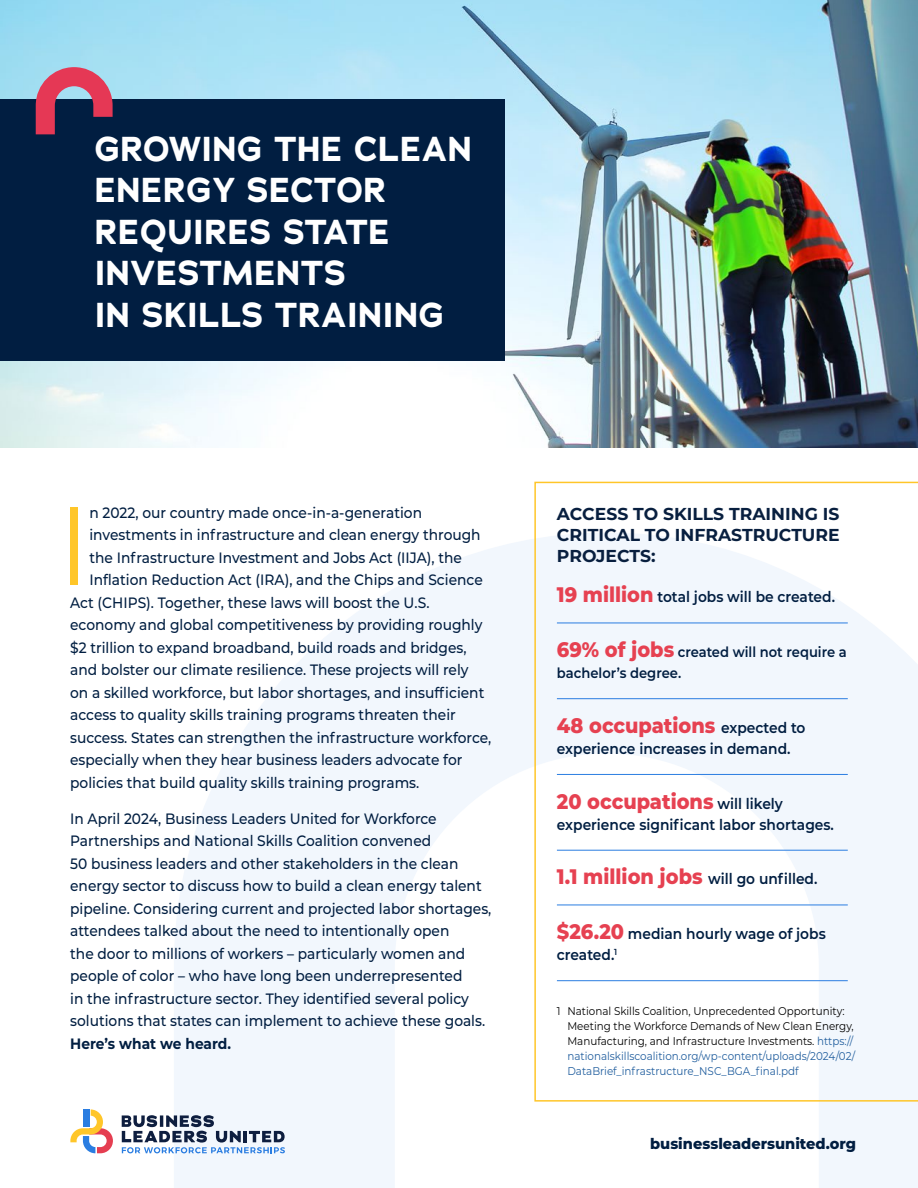
<style>
.page{position:relative;width:918px;height:1188px;background:#fff}
.page>*{position:absolute;margin:0;border:0;box-sizing:border-box;transform-origin:0 0}
.t1{font:111.45px "Montserrat";color:#ffc629;scale:.92 1}
.t2{font:700 34.5px/41.4px "Adrianna";letter-spacing:.015em;color:#fff}
.t3{font:800 21px "Montserrat";color:#e64151;scale:.92 1}
.t4{font:700 17.25px/21px "Montserrat";color:#081f3f;text-align:justify}
.t5{font:500 15px/22.5px "Montserrat";color:#011e41;scale:.92 1}
.t6{font:600 15px/21px "Montserrat";color:#011e41;scale:.92 1}
.t7{font:800 15px "Montserrat";color:#011e41}
.t8{font:700 15px "Montserrat";color:#011e41;scale:.92 1}
.t9{font:600 14.25px/21px "Montserrat";color:#011e41;scale:.92 1}
.t10{font:11.25px/15px "Montserrat";color:#000;scale:.92 1}
.s1{font-weight:800;font-size:21px;color:#e64151}
.s2{font-weight:600;font-size:15px;color:#011e41}
.s3{color:#215e9e}
</style>
<div class="page">
<img style="left:0;top:0;width:918px;height:447px">
<svg style="left:174px;top:539px;width:744px;height:649px;fill:#f2f7fd"></svg>
<svg style="left:534px;top:482px;width:384px;height:620px"></svg>
<div style="left:0;top:99px;width:505px;height:262px;background:#011e41"></div>
<svg style="left:36px;top:67px;width:77px;height:67px"></svg>
<svg style="left:122px;top:1115px;width:163px;height:38px"></svg>
<svg style="left:70px;top:1109px;width:43px;height:44px"></svg>
<div style="left:83px;top:1109px;width:6px;height:18px;background:#2a7de1"></div>
<hr style="left:557px;top:623px;width:291px;height:1px;background:#2a7de1">
<hr style="left:557px;top:698px;width:291px;height:1px;background:#2a7de1">
<hr style="left:557px;top:774px;width:291px;height:1px;background:#2a7de1">
<hr style="left:557px;top:850px;width:291px;height:1px;background:#2a7de1">
<hr style="left:557px;top:905px;width:291px;height:1px;background:#2a7de1">
<hr style="left:557px;top:980px;width:291px;height:1px;background:#2a7de1">
<h2 class="t2" style="left:95px;top:128px;width:379px">GROWING THE CLEAN<br>ENERGY SECTOR<br>REQUIRES STATE<br>INVESTMENTS<br>IN SKILLS TRAINING</h2>
<h1 class="t1" style="left:59px;top:469px;width:35px">I</h1>
<p class="t5" style="left:89px;top:501px;width:363px">n 2022, our country made once-in-a-generation</p>
<p class="t5" style="left:89px;top:523px;width:427px">investments in infrastructure and clean energy through</p>
<p class="t5" style="left:89px;top:546px;width:406px">the Infrastructure Investment and Jobs Act (IIJA), the</p>
<p class="t5" style="left:89px;top:568px;width:429px">Inflation Reduction Act (IRA), and the Chips and Science</p>
<p class="t5" style="left:70px;top:591px;width:392px">Act (CHIPS). Together, these laws will boost the U.S.</p>
<p class="t5" style="left:70px;top:613px;width:450px">economy and global competitiveness by providing roughly</p>
<p class="t5" style="left:70px;top:636px;width:432px">$2 trillion to expand broadband, build roads and bridges,</p>
<p class="t5" style="left:70px;top:658px;width:435px">and bolster our climate resilience. These projects will rely</p>
<p class="t5" style="left:70px;top:681px;width:452px">on a skilled workforce, but labor shortages, and insufficient</p>
<p class="t5" style="left:70px;top:703px;width:421px">access to quality skills training programs threaten their</p>
<p class="t5" style="left:70px;top:726px;width:459px">success. States can strengthen the infrastructure workforce,</p>
<p class="t5" style="left:70px;top:748px;width:428px">especially when they hear business leaders advocate for</p>
<p class="t5" style="left:70px;top:771px;width:381px">policies that build quality skills training programs.</p>
<p class="t5" style="left:70px;top:807px;width:459px">In April 2024, Business Leaders United for Workforce Partnerships and National Skills Coalition convened<br>50 business leaders and other stakeholders in the clean energy sector to discuss how to build a clean energy talent pipeline. Considering current and projected labor shortages, attendees talked about the need to intentionally open<br>the door to millions of workers – particularly women and people of color – who have long been underrepresented<br>in the infrastructure sector. They identified several policy solutions that states can implement to achieve these goals.</p>
<p class="t8" style="left:70px;top:1033px;width:176px">Here’s what we heard.</p>
<p class="t4" style="left:557px;top:503px;width:284px">ACCESS TO SKILLS TRAINING IS CRITICAL TO INFRASTRUCTURE PROJECTS:</p>
<p class="t6" style="left:557px;top:586px;width:304px"><span class="s1">19 million</span> total jobs will be created.</p>
<p class="t9" style="left:557px;top:641px;width:317px"><span class="s1">69% of jobs</span> created will not require a bachelor’s degree.</p>
<h3 class="t3" style="left:557px;top:710px;width:272px">48 occupations <span class="s2">expected to</span></h3>
<p class="t6" style="left:557px;top:737px;width:255px">experience increases in demand.</p>
<h3 class="t3" style="left:557px;top:786px;width:247px">20 occupations <span class="s2">will likely</span></h3>
<p class="t6" style="left:557px;top:813px;width:303px">experience significant labor shortages.</p>
<p class="t6" style="left:557px;top:868px;width:285px"><span class="s1">1.1 million jobs</span> will go unfilled.</p>
<p class="t6" style="left:557px;top:923px;width:294px"><span class="s1">$26.20</span> median hourly wage of jobs created.<sup>1</sup></p>
<p class="t10" style="left:567px;top:1003px;width:314px;text-indent:-10px">1 National Skills Coalition, Unprecedented Opportunity:<br>Meeting the Workforce Demands of New Clean Energy, Manufacturing, and Infrastructure Investments. <span class="s3">https:// nationalskillscoalition.org/wp-content/uploads/2024/02/ DataBrief_infrastructure_NSC_BGA_final.pdf</span></p>
<p class="t7" style="left:650px;top:1132px;width:207px">businessleadersunited.org</p>
</div>
